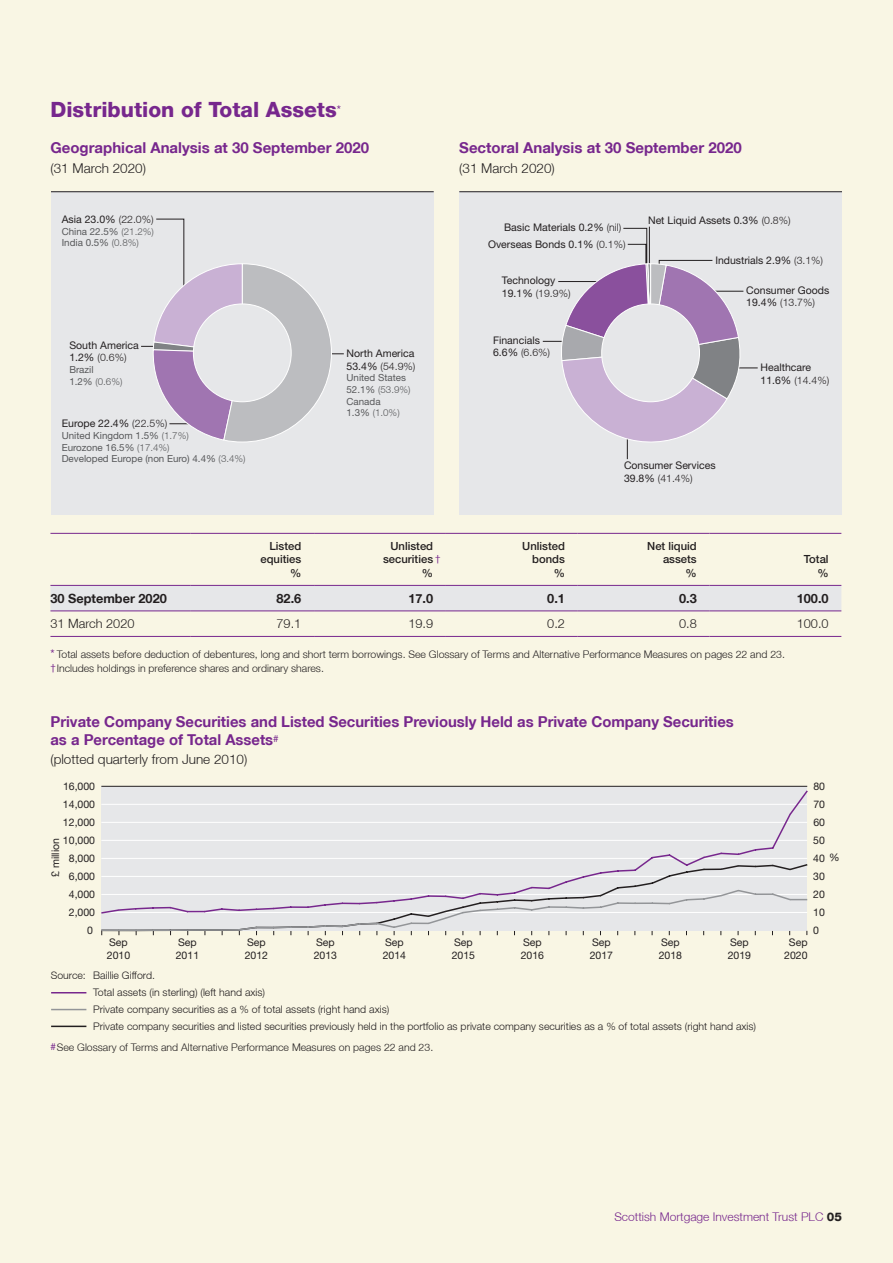
<style>
.page{position:relative;width:893px;height:1263px;background:#f9f6e4}
.page>*{position:absolute;margin:0;border:0;box-sizing:border-box;transform-origin:0 0}
.t1{font:800 21px "Helvetica Neue LT";color:#77278d}
.t2{font:700 15px/18px "Helvetica Neue LT";color:#77278d}
.t3{font:300 13.5px "Helvetica Neue LT";color:#231f20}
.t4{font:700 12.75px "Helvetica Neue LT";color:#231f20}
.t5{font:300 12.75px "Helvetica Neue LT";color:#231f20}
.t6{font:300 12px "Helvetica Neue LT";color:#77278d}
.t7{font:500 11.25px/13.5px "Helvetica Neue LT Std";color:#231f20;text-align:right}
.t8{font:300 10.5px/16.8px "Helvetica Neue LT";color:#231f20}
.t9{font:10.5px/12.6px "Helvetica Neue LT";color:#231f20}
.t10{font:10.5px/12.6px "Helvetica Neue";color:#231f20}
.t11{font:9.75px/11.7px "Helvetica Neue LT";color:#57585a}
.s1{font-weight:400;font-size:12px}
.s2{font-weight:300}
.s3{font-family:"Helvetica Neue LT";font-weight:400;font-size:9.75px;color:#77278d}
.s4{font-weight:400;font-size:12px;color:#77278d}
.s5{font-weight:400;font-size:9.75px;color:#77278d}
.s6{font-family:"Helvetica Neue"}
.s7{font-weight:800;color:#231f20}
</style>
<div class="page">
<div style="left:51px;top:191px;width:383px;height:323px;background:#e6e7e9"></div>
<hr style="left:51px;top:191px;width:383px;height:1px;background:#231f20">
<svg style="left:141px;top:219px;width:203px;height:224px"></svg>
<div style="left:193px;top:304px;width:98px;height:98px;background:#e6e7e9;border-radius:50%"></div>
<div style="left:459px;top:191px;width:383px;height:323px;background:#e6e7e9"></div>
<hr style="left:459px;top:191px;width:383px;height:1px;background:#231f20">
<svg style="left:542px;top:228px;width:216px;height:231px"></svg>
<hr style="left:649px;top:227px;width:1px;height:40px;background:#231f20">
<svg style="left:561px;top:263px;width:181px;height:192px"></svg>
<div style="left:602px;top:304px;width:97px;height:98px;background:#e6e7e9;border-radius:50%"></div>
<div style="left:50px;top:586px;width:791px;height:24px;background:#e6e7e9"></div>
<hr style="left:191px;top:636px;width:123px;height:1px;background:#77278d">
<hr style="left:314px;top:636px;width:132px;height:1px;background:#77278d">
<hr style="left:446px;top:636px;width:132px;height:1px;background:#77278d">
<hr style="left:578px;top:636px;width:132px;height:1px;background:#77278d">
<hr style="left:710px;top:636px;width:131px;height:1px;background:#77278d">
<hr style="left:314px;top:533px;width:132px;height:1px;background:#77278d">
<hr style="left:446px;top:533px;width:132px;height:1px;background:#77278d">
<hr style="left:578px;top:533px;width:132px;height:1px;background:#77278d">
<hr style="left:710px;top:533px;width:131px;height:1px;background:#77278d">
<hr style="left:50px;top:585px;width:141px;height:1px;background:#77278d">
<hr style="left:50px;top:610px;width:141px;height:1px;background:#77278d">
<hr style="left:50px;top:636px;width:141px;height:1px;background:#77278d">
<hr style="left:50px;top:533px;width:141px;height:1px;background:#77278d">
<hr style="left:191px;top:585px;width:123px;height:1px;background:#77278d">
<hr style="left:314px;top:585px;width:132px;height:1px;background:#77278d">
<hr style="left:446px;top:585px;width:132px;height:1px;background:#77278d">
<hr style="left:578px;top:585px;width:132px;height:1px;background:#77278d">
<hr style="left:710px;top:585px;width:131px;height:1px;background:#77278d">
<hr style="left:191px;top:610px;width:123px;height:1px;background:#77278d">
<hr style="left:314px;top:610px;width:132px;height:1px;background:#77278d">
<hr style="left:446px;top:610px;width:132px;height:1px;background:#77278d">
<hr style="left:578px;top:610px;width:132px;height:1px;background:#77278d">
<hr style="left:710px;top:610px;width:131px;height:1px;background:#77278d">
<hr style="left:191px;top:533px;width:123px;height:1px;background:#77278d">
<div style="left:101px;top:786px;width:706px;height:145px;background:#e6e7e9"></div>
<hr style="left:51px;top:992px;width:35px;height:1px;background:#77278d">
<hr style="left:51px;top:1009px;width:35px;height:1px;background:#939598">
<hr style="left:51px;top:1025px;width:35px;height:2px;background:#231f20">
<hr style="left:101px;top:858px;width:706px;height:1px;background:#fff">
<hr style="left:101px;top:840px;width:706px;height:1px;background:#fff">
<hr style="left:101px;top:822px;width:706px;height:1px;background:#fff">
<hr style="left:101px;top:804px;width:706px;height:1px;background:#fff">
<hr style="left:101px;top:786px;width:706px;height:1px;background:#231f20">
<svg style="left:644px;top:816px;width:146px;height:47px"></svg>
<svg style="left:788px;top:790px;width:20px;height:26px"></svg>
<svg style="left:101px;top:863px;width:707px;height:72px"></svg>
<h1 class="t1" style="left:50px;top:97px;width:292px">Distribution of Total Assets<span class="s1">*</span></h1>
<h2 class="t2" style="left:50px;top:138px;width:320px">Geographical Analysis at 30 September 2020</h2>
<p class="t3" style="left:50px;top:160px;width:97px">(31 March 2020)</p>
<p class="t9" style="left:62px;top:213px;width:94px">Asia 23.0% <span class="s2">(22.0%)</span></p>
<p class="t11" style="left:62px;top:225px;width:94px">China 22.5% <span class="s2">(21.2%)<br></span>India 0.5% <span class="s2">(0.8%)</span></p>
<p class="t9" style="left:69px;top:339px;width:71px">South America<br>1.2% <span class="s2">(0.6%)</span></p>
<p class="t11" style="left:69px;top:364px;width:55px">Brazil<br>1.2% <span class="s2">(0.6%)</span></p>
<p class="t9" style="left:62px;top:417px;width:107px">Europe 22.4% <span class="s2">(22.5%)</span></p>
<p class="t11" style="left:62px;top:429px;width:185px">United Kingdom 1.5% <span class="s2">(1.7%)<br></span>Eurozone 16.5% <span class="s2">(17.4%)<br></span>Developed Europe (non Euro) 4.4% <span class="s2">(3.4%)</span></p>
<p class="t9" style="left:347px;top:347px;width:70px">North America<br>53.4% <span class="s2">(54.9%)</span></p>
<p class="t11" style="left:347px;top:372px;width:66px">United States<br>52.1% <span class="s2">(53.9%)<br></span>Canada<br>1.3% <span class="s2">(1.0%)</span></p>
<h2 class="t2" style="left:459px;top:138px;width:284px">Sectoral Analysis at 30 September 2020</h2>
<p class="t3" style="left:459px;top:160px;width:97px">(31 March 2020)</p>
<p class="t9" style="left:504px;top:221px;width:119px">Basic Materials 0.2% <span class="s2">(nil)</span></p>
<p class="t9" style="left:488px;top:238px;width:139px">Overseas Bonds 0.1% <span class="s2">(0.1%)</span></p>
<p class="t9" style="left:502px;top:274px;width:70px">Technology<br>19.1% <span class="s2">(19.9%)</span></p>
<p class="t9" style="left:493px;top:334px;width:59px">Financials<br>6.6% <span class="s2">(6.6%)</span></p>
<p class="t9" style="left:648px;top:214px;width:144px">Net Liquid Assets 0.3% <span class="s2">(0.8%)</span></p>
<p class="t9" style="left:715px;top:254px;width:109px">Industrials 2.9% <span class="s2">(3.1%)</span></p>
<p class="t9" style="left:746px;top:284px;width:85px">Consumer Goods<br>19.4% <span class="s2">(13.7%)</span></p>
<p class="t9" style="left:760px;top:361px;width:70px">Healthcare<br>11.6% <span class="s2">(14.4%)</span></p>
<p class="t9" style="left:624px;top:459px;width:93px">Consumer Services<br>39.8% <span class="s2">(41.4%)</span></p>
<p class="t7" style="left:260px;top:539px;width:42px">Listed equities %</p>
<p class="t7" style="left:390px;top:539px;width:44px">Unlisted</p>
<p class="t7" style="left:383px;top:552px;width:59px">securities <span class="s3">†</span></p>
<p class="t7" style="left:422px;top:566px;width:13px">%</p>
<p class="t7" style="left:522px;top:539px;width:44px">Unlisted bonds %</p>
<p class="t7" style="left:647px;top:539px;width:51px">Net liquid assets<br>%</p>
<p class="t7" style="left:804px;top:552px;width:26px">Total %</p>
<p class="t4" style="left:50px;top:590px;width:118px">30 September 2020</p>
<p class="t4" style="left:277px;top:590px;width:26px">82.6</p>
<p class="t4" style="left:408px;top:590px;width:26px">17.0</p>
<p class="t4" style="left:547px;top:590px;width:19px">0.1</p>
<p class="t4" style="left:679px;top:590px;width:19px">0.3</p>
<p class="t4" style="left:797px;top:590px;width:33px">100.0</p>
<p class="t5" style="left:50px;top:616px;width:86px">31 March 2020</p>
<p class="t5" style="left:277px;top:616px;width:26px">79.1</p>
<p class="t5" style="left:408px;top:616px;width:26px">19.9</p>
<p class="t5" style="left:547px;top:616px;width:19px">0.2</p>
<p class="t5" style="left:679px;top:616px;width:19px">0.8</p>
<p class="t5" style="left:797px;top:616px;width:33px">100.0</p>
<p class="t8" style="left:50px;top:646px;width:736px;line-height:14.9px"><span class="s4">*</span> Total assets before deduction of debentures, long and short term borrowings. See Glossary of Terms and Alternative Performance Measures on pages 22 and 23. <span class="s5">†</span>Includes holdings in preference shares and ordinary shares.</p>
<h2 class="t2" style="left:50px;top:712px;width:685px">Private Company Securities and Listed Securities Previously Held as Private Company Securities as a Percentage of Total Assets<sup>#</sup></h2>
<p class="t3" style="left:50px;top:751px;width:198px">(plotted quarterly from June 2010)</p>
<p class="t9" style="left:63px;top:779px;width:34px">16,000</p>
<p class="t9" style="left:63px;top:797px;width:34px">14,000</p>
<p class="t9" style="left:63px;top:831px;width:34px;line-height:18px;text-align:center">10,000<br>8,000</p>
<p class="t9" style="left:63px;top:815px;width:34px">12,000</p>
<p class="t10" style="left:49px;top:877px;width:40px;rotate:-90deg">£ million</p>
<p class="t9" style="left:69px;top:870px;width:28px">6,000</p>
<p class="t9" style="left:69px;top:888px;width:28px">4,000</p>
<p class="t9" style="left:69px;top:906px;width:28px">2,000</p>
<p class="t9" style="left:87px;top:924px;width:7px">0</p>
<p class="t9" style="left:813px;top:779px;width:13px">80</p>
<p class="t9" style="left:813px;top:795px;width:13px;line-height:18px">70<br>60</p>
<p class="t9" style="left:813px;top:831px;width:28px;line-height:18px">50<br>40 <span class="s6">%</span></p>
<p class="t9" style="left:813px;top:870px;width:13px">30</p>
<p class="t9" style="left:813px;top:906px;width:13px">10</p>
<p class="t9" style="left:813px;top:888px;width:13px">20</p>
<p class="t9" style="left:813px;top:924px;width:7px">0</p>
<p class="t10" style="left:107px;top:936px;width:25px">Sep<br>2010</p>
<p class="t10" style="left:659px;top:936px;width:25px">Sep<br>2018</p>
<p class="t10" style="left:176px;top:936px;width:25px">Sep<br>2011</p>
<p class="t10" style="left:245px;top:936px;width:25px">Sep<br>2012</p>
<p class="t10" style="left:314px;top:936px;width:25px">Sep<br>2013</p>
<p class="t10" style="left:784px;top:936px;width:25px;text-align:center">Sep<br>2020</p>
<p class="t10" style="left:383px;top:936px;width:25px">Sep<br>2014</p>
<p class="t10" style="left:452px;top:936px;width:25px">Sep<br>2015</p>
<p class="t10" style="left:521px;top:936px;width:25px">Sep<br>2016</p>
<p class="t10" style="left:590px;top:936px;width:25px">Sep<br>2017</p>
<p class="t10" style="left:728px;top:936px;width:25px">Sep<br>2019</p>
<p class="t8" style="left:93px;top:967px;width:664px;text-indent:-43px">Source: Baillie Gifford.<br>Total assets (in sterling) (left hand axis)<br>Private company securities as a % of total assets (right hand axis)<br>Private company securities and listed securities previously held in the portfolio as private company securities as a % of total assets (right hand axis)</p>
<p class="t8" style="left:50px;top:1039px;width:384px"><span class="s5">#</span>See Glossary of Terms and Alternative Performance Measures on pages 22 and 23.</p>
<p class="t6" style="left:614px;top:1209px;width:229px">Scottish Mortgage Investment Trust PLC <span class="s7">05</span></p>
</div>
